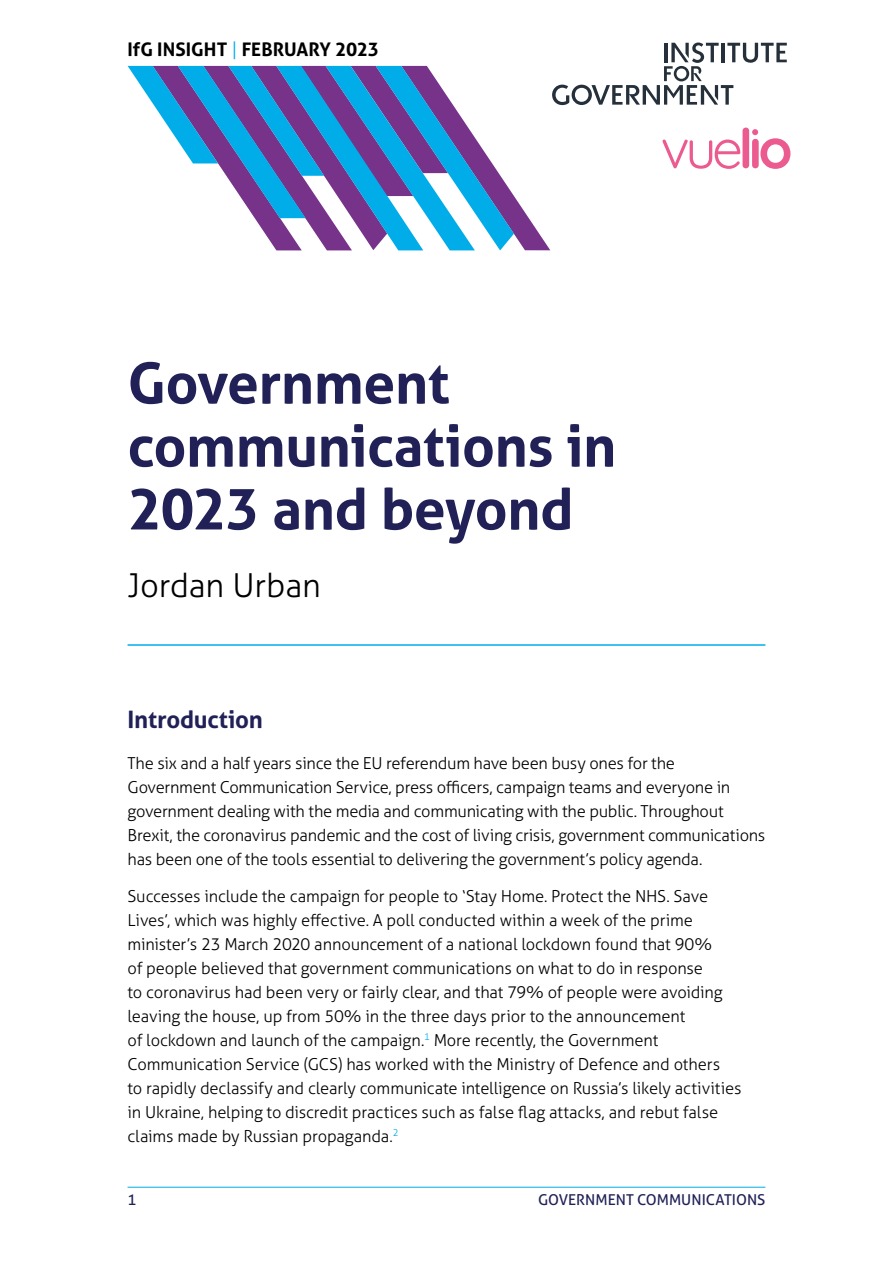
<style>
.page{position:relative;width:893px;height:1263px;background:#fff}
.page>*{position:absolute;margin:0;border:0;box-sizing:border-box;transform-origin:0 0}
.t1{font:700 57px/63px "Aller";letter-spacing:-.01em;color:#212158}
.t2{font:300 33px "Aller";letter-spacing:-.005em;color:#000}
.t3{font:700 24px "Aller";letter-spacing:-.01em;color:#212158}
.t4{font:700 18.75px "Aller";letter-spacing:.005em;color:#000}
.t5{font:300 16.5px/24px "Aller";letter-spacing:-.01em;color:#000}
.t6{font:15px "Aller";color:#212158}
.s1{font-weight:300;color:#00ade9}
</style>
<div class="page">
<hr style="left:128px;top:644px;width:637px;height:2px;background:#00ade9">
<hr style="left:128px;top:1187px;width:637px;height:1px;background:#00ade9">
<svg style="left:128px;top:43px;width:662px;height:207px"></svg>
<p class="t4" style="left:128px;top:38px;width:253px">IfG INSIGHT <span class="s1">|</span> FEBRUARY 2023</p>
<h1 class="t1" style="left:128px;top:351px;width:490px">Government communications in<br>2023 and beyond</h1>
<h2 class="t2" style="left:128px;top:565px;width:195px">Jordan Urban</h2>
<h3 class="t3" style="left:128px;top:704px;width:137px">Introduction</h3>
<p class="t5" style="left:128px;top:751px;width:639px">The six and a half years since the EU referendum have been busy ones for the Government Communication Service, press officers, campaign teams and everyone in government dealing with the media and communicating with the public. Throughout Brexit, the coronavirus pandemic and the cost of living crisis, government communications has been one of the tools essential to delivering the government’s policy agenda.</p>
<p class="t5" style="left:128px;top:884px;width:615px">Successes include the campaign for people to ‘Stay Home. Protect the NHS. Save Lives’, which was highly effective. A poll conducted within a week of the prime minister’s 23 March 2020 announcement of a national lockdown found that 90%<br>of people believed that government communications on what to do in response<br>to coronavirus had been very or fairly clear, and that 79% of people were avoiding leaving the house, up from 50% in the three days prior to the announcement<br>of lockdown and launch of the campaign.<sup>1</sup> More recently, the Government Communication Service (GCS) has worked with the Ministry of Defence and others<br>to rapidly declassify and clearly communicate intelligence on Russia’s likely activities in Ukraine, helping to discredit practices such as false flag attacks, and rebut false claims made by Russian propaganda.<sup>2</sup></p>
<p class="t6" style="left:128px;top:1190px;width:10px">1</p>
<p class="t6" style="left:538px;top:1190px;width:229px">GOVERNMENT COMMUNICATIONS</p>
</div>
